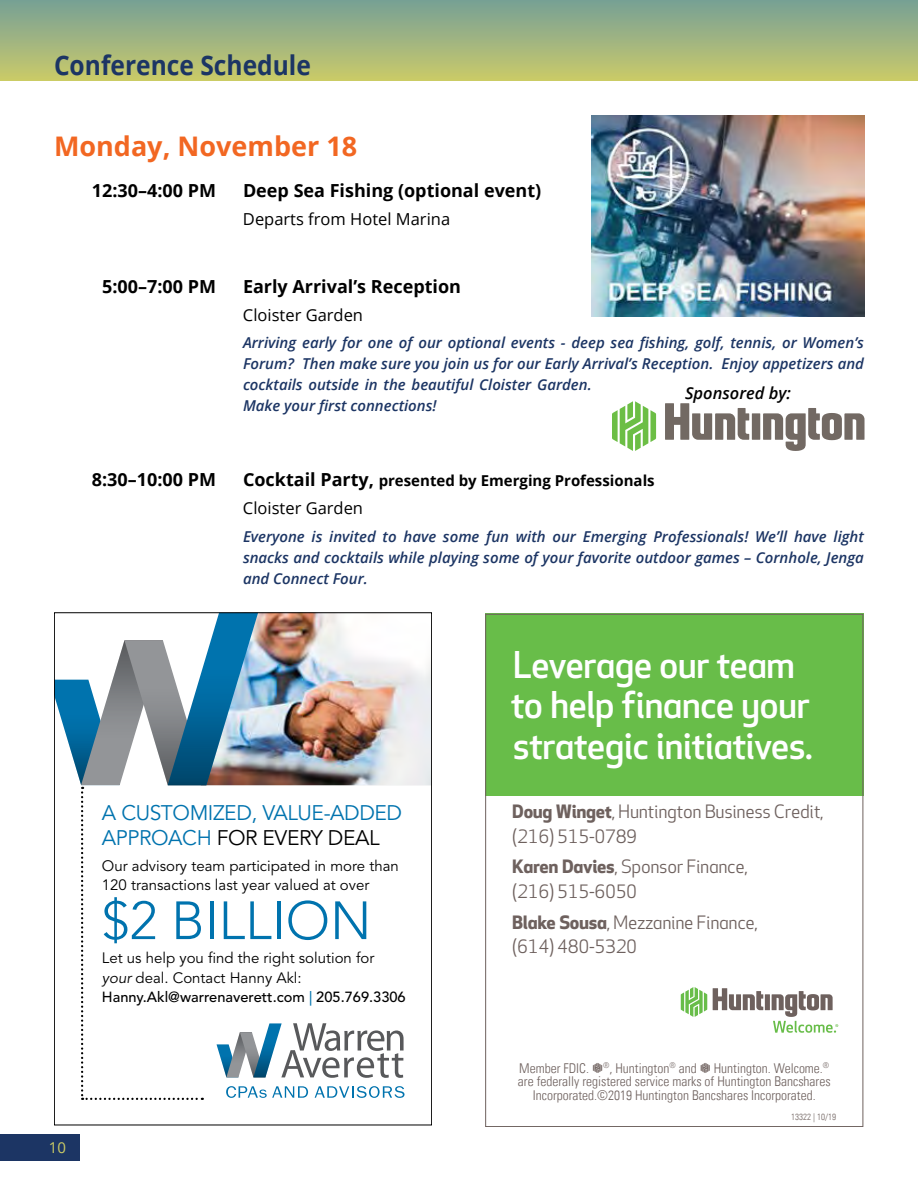
<style>
.page{position:relative;width:918px;height:1188px;background:#fff}
.page>*{position:absolute;margin:0;border:0;box-sizing:border-box;transform-origin:0 0}
.t1{font:300 53.25px "Avenir LT Std";color:#0073ae}
.t2{font:500 36px/40.5px "Huntington Apex";letter-spacing:-.025em;color:#fff}
.t3{font:700 27px "Open Sans";color:#1c3564;scale:.91 1}
.t4{font:700 27px "Open Sans";color:#f26722}
.t5{font:21px/25.5px "Avenir LT Std";letter-spacing:-.02em;color:#0073ae}
.t6{font:18px/24.6px "Huntington Apex";letter-spacing:-.02em;color:#6e615e}
.t7{font:700 18px "Open Sans";color:#000}
.t8{font:16.5px "Open Sans";color:#000}
.t9{font:italic 600 16.5px "Open Sans";color:#000}
.t10{font:italic 600 15px/21px "Open Sans";color:#1c3564}
.t11{font:15px/18.9px "Avenir LT Std";color:#000}
.t12{font:700 15px "Open Sans";color:#000}
.t13{font:15px "Open Sans";color:#cccc65}
.t14{font:500 14.7px "Avenir LT Std";color:#000}
.t15{font:13.5px/13.5px "Univers Com 47 Light Cond";color:#6e615e;text-align:center}
.t16{font:9px "Univers Com 47 Light Cond";color:#6e615e}
.s1{font-size:18px}
.s2{color:#000}
.s3{font-style:italic}
.s4{color:#0073ae}
.s5{font-weight:700}
.s6{font-family:"Huntington Apex";font-weight:500}
</style>
<div class="page">
<div style="left:0;top:1134px;width:80px;height:27px;background:#1c3564"></div>
<div style="left:0;top:0;width:918px;height:81px;background:linear-gradient(to bottom,#76a096,#caca69)"></div>
<img style="left:592px;top:116px;width:272px;height:200px">
<div style="left:752px;top:413px;width:8px;height:27px;background:#726963"></div>
<svg style="left:665px;top:403px;width:84px;height:37px"></svg>
<svg style="left:763px;top:408px;width:102px;height:43px"></svg>
<svg style="left:612px;top:401px;width:44px;height:50px"></svg>
<div style="left:485px;top:614px;width:378px;height:182px;background:#68bd49"></div>
<div style="left:765px;top:994px;width:5px;height:16px;background:#6e615e"></div>
<svg style="left:713px;top:988px;width:50px;height:22px"></svg>
<svg style="left:681px;top:987px;width:26px;height:30px"></svg>
<svg style="left:772px;top:991px;width:66px;height:42px"></svg>
<svg style="left:56px;top:614px;width:374px;height:486px"></svg>
<svg style="left:253px;top:1023px;width:29px;height:54px"></svg>
<h3 class="t3" style="left:54px;top:46px;width:284px">Conference Schedule</h3>
<h3 class="t4" style="left:54px;top:127px;width:305px">Monday, November 18</h3>
<p class="t7" style="left:92px;top:178px;width:126px">12:30–4:00 PM</p>
<p class="t7" style="left:243px;top:178px;width:300px">Deep Sea Fishing (optional event)</p>
<p class="t8" style="left:243px;top:207px;width:209px">Departs from Hotel Marina</p>
<p class="t7" style="left:102px;top:274px;width:115px">5:00–7:00 PM</p>
<p class="t7" style="left:243px;top:274px;width:219px">Early Arrival’s Reception</p>
<p class="t8" style="left:243px;top:303px;width:122px">Cloister Garden</p>
<p class="t10" style="left:243px;top:332px;width:623px">Arriving early for one of our optional events - deep sea fishing, golf, tennis, or Women’s Forum? Then make sure you join us for our Early Arrival’s Reception. Enjoy appetizers and cocktails outside in the beautiful Cloister Garden.<br>Make your first connections!</p>
<p class="t9" style="left:685px;top:382px;width:107px">Sponsored by:</p>
<p class="t7" style="left:92px;top:467px;width:126px">8:30–10:00 PM</p>
<p class="t12" style="left:243px;top:470px;width:413px"><span class="s1">Cocktail Party,</span> presented by Emerging Professionals</p>
<p class="t8" style="left:243px;top:497px;width:122px">Cloister Garden</p>
<p class="t10" style="left:243px;top:526px;width:623px;text-align:justify">Everyone is invited to have some fun with our Emerging Professionals! We’ll have light snacks and cocktails while playing some of your favorite outdoor games – Cornhole, Jenga and Connect Four.</p>
<h3 class="t5" style="left:102px;top:800px;width:302px">A CUSTOMIZED, VALUE-ADDED<br>APPROACH <span class="s2">FOR EVERY DEAL</span></h3>
<p class="t11" style="left:102px;top:857px;width:298px">Our advisory team participated in more than<br>120 transactions last year valued at over</p>
<h1 class="t1" style="left:102px;top:889px;width:271px">$2 BILLION</h1>
<p class="t11" style="left:102px;top:949px;width:274px;line-height:19.5px">Let us help you find the right solution for <span class="s3">your</span> deal. Contact Hanny Akl:</p>
<p class="t14" style="left:102px;top:989px;width:305px">Hanny.Akl@warrenaverett.com <span class="s4">|</span> 205.769.3306</p>
<p class="t13" style="left:49px;top:1137px;width:19px">10</p>
<h2 class="t2" style="left:511px;top:646px;width:304px">Leverage our team to help finance your strategic initiatives.</h2>
<p class="t6" style="left:512px;top:800px;width:313px"><span class="s5">Doug Winget</span>, Huntington Business Credit, (216) 515-0789</p>
<p class="t6" style="left:512px;top:855px;width:237px"><span class="s5">Karen Davies</span>, Sponsor Finance, (216) 515-6050</p>
<p class="t6" style="left:512px;top:910px;width:247px"><span class="s5">Blake Sousa</span>, Mezzanine Finance, (614) 480-5320</p>
<p class="t15" style="left:518px;top:1061px;width:314px">Member FDIC. <span class="s6">⬢</span><sup>®</sup>, Huntington<sup>®</sup> and <span class="s6">⬢</span> Huntington. Welcome.<sup>® </sup>are federally registered service marks of Huntington Bancshares<br>Incorporated.©2019 Huntington Bancshares Incorporated.</p>
<p class="t16" style="left:791px;top:1112px;width:46px">13322 | 10/19</p>
</div>
